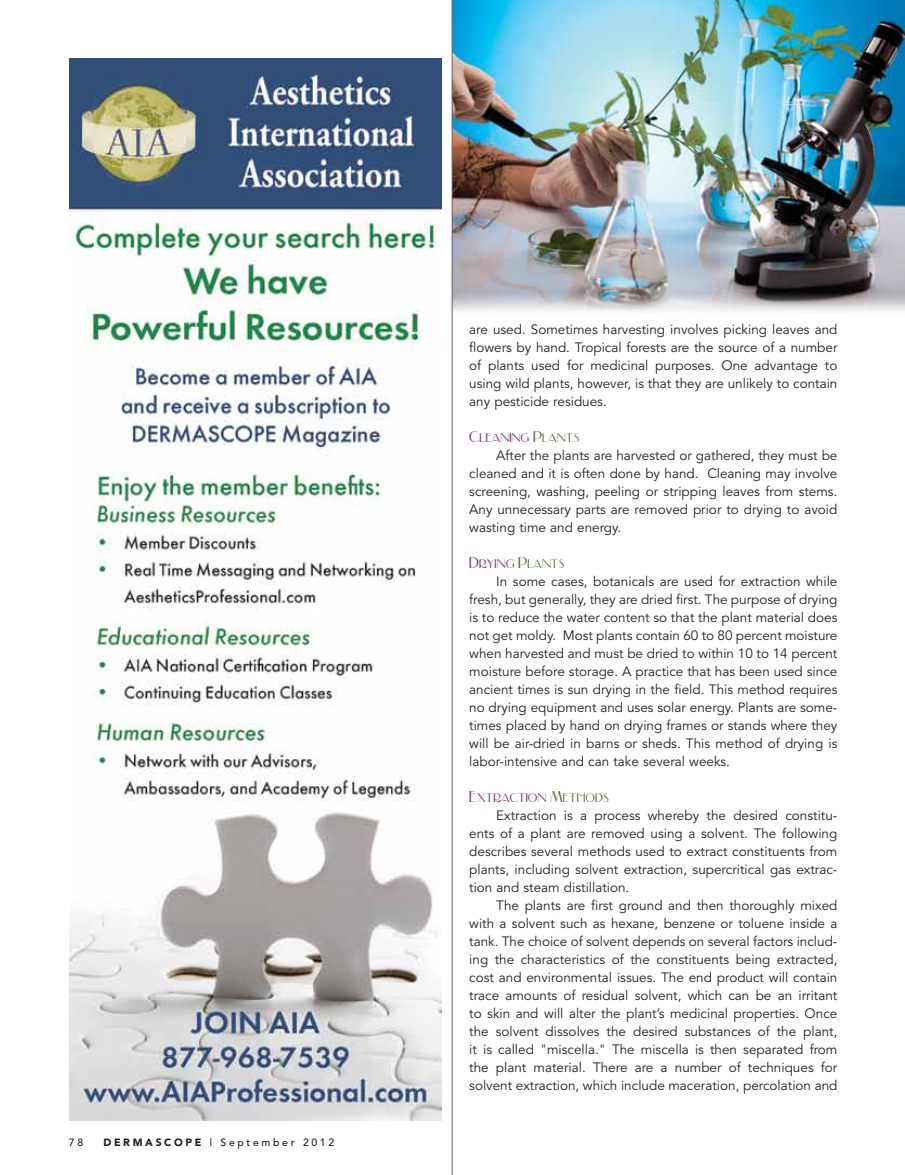
<style>
.page{position:relative;width:905px;height:1175px;background:#fff}
.page>*{position:absolute;margin:0;border:0;box-sizing:border-box;transform-origin:0 0}
.t1{font:18px "Nadall";color:#762c6f}
.t2{font:13.5px/18px "Avenir";color:#231f20;text-align:justify}
.t3{font:500 10.5px "Avenir";letter-spacing:.25em;color:#231f20}
.s1{font-weight:900}
.s2{color:#506e32}
</style>
<div class="page">
<img style="left:453px;top:0;width:451px;height:311px">
<img style="left:70px;top:58px;width:371px;height:1062px">
<hr style="left:452px;top:0;width:1px;height:1174px;background:#636466">
<p class="t3" style="left:69px;top:1136px;width:16px">78</p>
<p class="t3" style="left:103px;top:1136px;width:232px"><span class="s1">DERMASCOPE</span> | September 2012</p>
<p class="t2" style="left:469px;top:320px;width:370px">are used. Sometimes harvesting involves picking leaves and flowers by hand. Tropical forests are the source of a number of plants used for medicinal purposes. One advantage to using wild plants, however, is that they are unlikely to contain any pesticide residues.</p>
<h1 class="t1" style="left:469px;top:427px;width:112px">Cleaning <span class="s2">Plants</span></h1>
<p class="t2" style="left:469px;top:446px;width:370px;text-indent:27px">After the plants are harvested or gathered, they must be cleaned and it is often done by hand. Cleaning may involve screening, washing, peeling or stripping leaves from stems.<br>Any unnecessary parts are removed prior to drying to avoid wasting time and energy.</p>
<h1 class="t1" style="left:469px;top:553px;width:97px">Drying <span class="s2">Plants</span></h1>
<p class="t2" style="left:469px;top:572px;width:370px;text-indent:27px">In some cases, botanicals are used for extraction while fresh, but generally, they are dried first. The purpose of drying is to reduce the water content so that the plant material does not get moldy. Most plants contain 60 to 80 percent moisture when harvested and must be dried to within 10 to 14 percent moisture before storage. A practice that has been used since ancient times is sun drying in the field. This method requires no drying equipment and uses solar energy. Plants are some&shy;times placed by hand on drying frames or stands where they will be air-dried in barns or sheds. This method of drying is labor-intensive and can take several weeks.</p>
<h1 class="t1" style="left:469px;top:787px;width:141px">Extraction <span class="s2">Methods</span></h1>
<p class="t2" style="left:469px;top:806px;width:370px;text-indent:27px">Extraction is a process whereby the desired constitu&shy;ents of a plant are removed using a solvent. The following describes several methods used to extract constituents from plants, including solvent extraction, supercritical gas extrac&shy;tion and steam distillation.</p>
<p class="t2" style="left:469px;top:896px;width:370px;text-indent:27px">The plants are first ground and then thoroughly mixed with a solvent such as hexane, benzene or toluene inside a tank. The choice of solvent depends on several factors includ&shy;ing the characteristics of the constituents being extracted, cost and environmental issues. The end product will contain trace amounts of residual solvent, which can be an irritant to skin and will alter the plant’s medicinal properties. Once the solvent dissolves the desired substances of the plant, it is called "miscella." The miscella is then separated from the plant material. There are a number of techniques for solvent extraction, which include maceration, percolation and</p>
</div>
